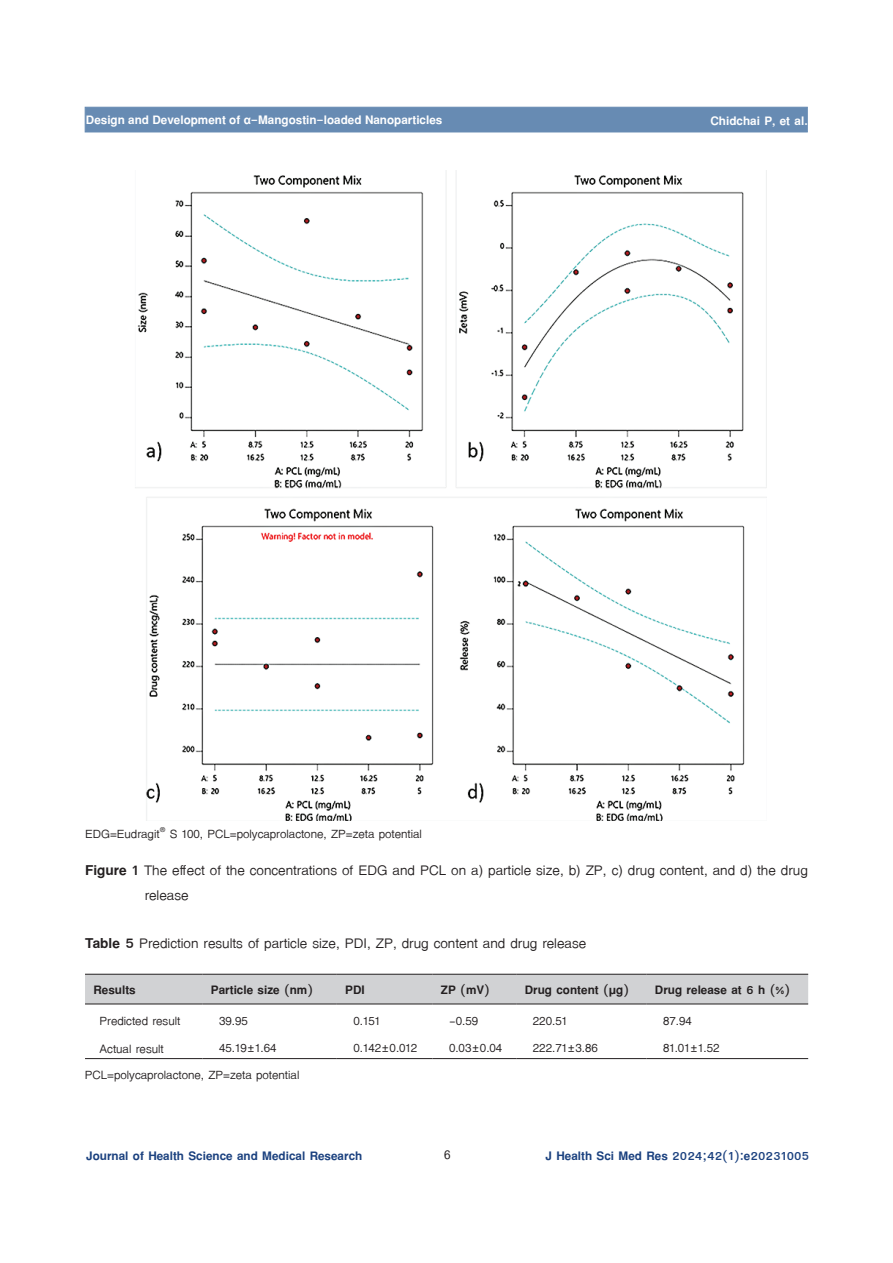
<style>
.page{position:relative;width:893px;height:1263px;background:#fff}
.page>*{position:absolute;margin:0;border:0;box-sizing:border-box;transform-origin:0 0}
.t1{font:21px/25.2px "TF Lanna";color:#231f20}
.t2{font:18px "TF Lanna";color:#231f20}
.t3{font:700 18px "TF Lanna";color:#1b417f}
.t4{font:700 18px "TF Lanna";color:#fff}
.t5{font:700 18px "TF Lanna";color:#231f20}
.t6{font:700 18px "Cordia UPC";color:#231f20}
.s1{font-weight:700}
</style>
<div class="page">
<div style="left:85px;top:107px;width:723px;height:25px;background:#678bb3"></div>
<div style="left:85px;top:975px;width:723px;height:28px;background:#d1d2d4"></div>
<hr style="left:85px;top:974px;width:117px;height:1px;background:#231f20">
<hr style="left:202px;top:974px;width:135px;height:1px;background:#231f20">
<hr style="left:337px;top:974px;width:95px;height:1px;background:#231f20">
<hr style="left:432px;top:974px;width:84px;height:1px;background:#231f20">
<hr style="left:516px;top:974px;width:130px;height:1px;background:#231f20">
<hr style="left:646px;top:974px;width:162px;height:1px;background:#231f20">
<hr style="left:85px;top:1058px;width:117px;height:1px;background:#231f20">
<hr style="left:202px;top:1058px;width:135px;height:1px;background:#231f20">
<hr style="left:337px;top:1058px;width:95px;height:1px;background:#231f20">
<hr style="left:432px;top:1058px;width:84px;height:1px;background:#231f20">
<hr style="left:516px;top:1058px;width:130px;height:1px;background:#231f20">
<hr style="left:646px;top:1058px;width:162px;height:1px;background:#231f20">
<hr style="left:85px;top:1003px;width:117px;height:1px;background:#231f20">
<hr style="left:202px;top:1003px;width:135px;height:1px;background:#231f20">
<hr style="left:337px;top:1003px;width:95px;height:1px;background:#231f20">
<hr style="left:432px;top:1003px;width:84px;height:1px;background:#231f20">
<hr style="left:516px;top:1003px;width:130px;height:1px;background:#231f20">
<hr style="left:646px;top:1003px;width:162px;height:1px;background:#231f20">
<img style="left:135px;top:170px;width:632px;height:651px">
<p class="t4" style="left:86px;top:109px;width:358px">Design and Development of α-Mangostin-loaded Nanoparticles</p>
<p class="t4" style="left:710px;top:109px;width:99px">Chidchai P, et al.</p>
<p class="t2" style="left:85px;top:823px;width:338px">EDG=Eudragit<sup>®</sup> S 100, PCL=polycaprolactone, ZP=zeta potential</p>
<p class="t1" style="left:145px;top:858px;width:665px;text-indent:-60px"><span class="s1">Figure 1</span> T he effect of the concentrations of EDG and PCL on a) particle size, b) ZP, c) drug content, and d) the drug release</p>
<p class="t1" style="left:85px;top:931px;width:503px"><span class="s1">Table 5</span> Prediction results of particle size, PDI, ZP, drug content and drug release</p>
<p class="t5" style="left:94px;top:978px;width:44px">Results</p>
<p class="t5" style="left:211px;top:978px;width:104px">Particle size (nm)</p>
<p class="t5" style="left:345px;top:978px;width:21px">PDI</p>
<p class="t5" style="left:441px;top:978px;width:51px">ZP (mV)</p>
<p class="t5" style="left:525px;top:978px;width:106px">Drug content (µg)</p>
<p class="t5" style="left:655px;top:978px;width:137px">Drug release at 6 h (%)</p>
<p class="t2" style="left:100px;top:1010px;width:82px">Predicted result</p>
<p class="t2" style="left:219px;top:1010px;width:30px">39.95</p>
<p class="t2" style="left:353px;top:1010px;width:28px">0.151</p>
<p class="t2" style="left:449px;top:1010px;width:31px">-0.59</p>
<p class="t2" style="left:533px;top:1010px;width:36px">220.51</p>
<p class="t2" style="left:663px;top:1010px;width:30px">87.94</p>
<p class="t2" style="left:100px;top:1038px;width:66px">Actual result</p>
<p class="t2" style="left:219px;top:1037px;width:59px">45.19±1.64</p>
<p class="t2" style="left:353px;top:1037px;width:65px">0.142±0.012</p>
<p class="t2" style="left:449px;top:1037px;width:55px">0.03±0.04</p>
<p class="t2" style="left:533px;top:1037px;width:67px">222.71±3.86</p>
<p class="t2" style="left:663px;top:1037px;width:58px">81.01±1.52</p>
<p class="t2" style="left:85px;top:1064px;width:216px">PCL=polycaprolactone, ZP=zeta potential</p>
<p class="t3" style="left:86px;top:1145px;width:277px">Journal of Health Science and Medical Research</p>
<p class="t6" style="left:444px;top:1143px;width:8px">6</p>
<p class="t3" style="left:546px;top:1145px;width:265px">J Health Sci Med Res 2024;42(1):e20231005</p>
</div>
